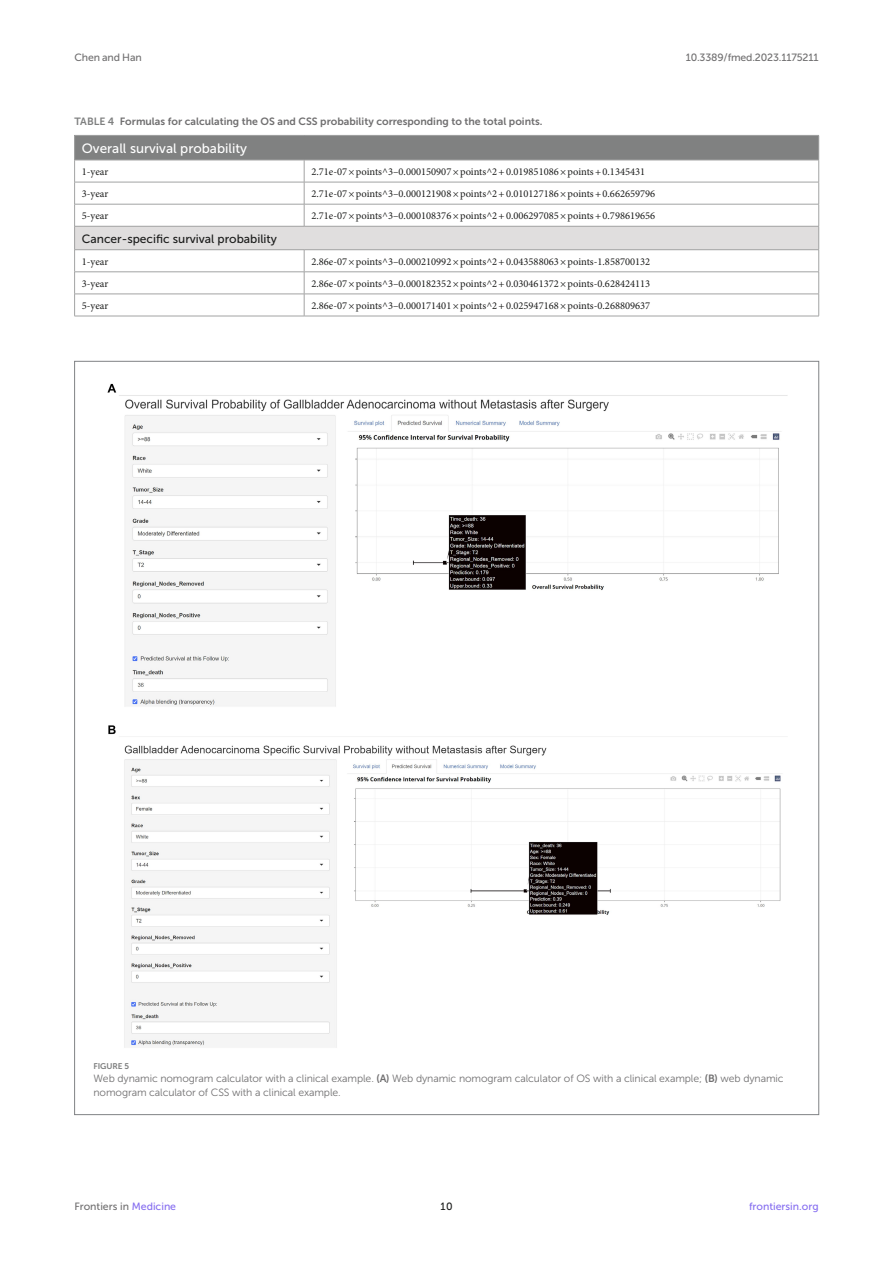
<style>
.page{position:relative;width:893px;height:1263px;background:#fff}
.page>*{position:absolute;margin:0;border:0;box-sizing:border-box;transform-origin:0 0}
.TB_CH{font:13.5px "Museo Sans 500";color:#fff}
.TB_HEAD_1{font:12px "Museo Sans 500";color:#1b1c1b}
.TB_TX{font:10.5px "Minion Pro";color:#1b1c1b}
.FIG_LEG{font:10.5px/13.5px "Museo Sans 300";letter-spacing:-.01em;color:#706f70}
.TT{font:10.5px "Museo Sans 700";color:#706f70}
.t1{font:10.5px "Museo Sans 500";letter-spacing:-.015em;color:#706f70}
.t2{font:10.5px "Museo Sans 500";color:#856df0}
.t3{font:10.5px "Museo Sans 500";color:#1b1c1b}
.FIG_HD{font:8.25px "Museo Sans 700";letter-spacing:-.01em;color:#7e7f7f}
.s1{color:#7e7f7f}
.s2{font-family:"Museo Sans 700"}
.s3{color:#856df0}
</style>
<div class="page">
<div style="left:75px;top:135px;width:744px;height:25px;background:#808181"></div>
<div style="left:75px;top:226px;width:744px;height:24px;background:#e0dede"></div>
<hr style="left:304px;top:204px;width:515px;height:1px;background:#a2a3a3">
<hr style="left:304px;top:272px;width:515px;height:1px;background:#a2a3a3">
<hr style="left:304px;top:294px;width:515px;height:1px;background:#a2a3a3">
<hr style="left:304px;top:316px;width:515px;height:1px;background:#a2a3a3">
<hr style="left:74px;top:204px;width:230px;height:1px;background:#a2a3a3">
<hr style="left:74px;top:272px;width:230px;height:1px;background:#a2a3a3">
<hr style="left:74px;top:294px;width:230px;height:1px;background:#a2a3a3">
<svg style="left:304px;top:250px;width:1px;height:66px"></svg>
<hr style="left:74px;top:316px;width:230px;height:1px;background:#a2a3a3">
<hr style="left:74px;top:135px;width:230px;height:1px;background:#a2a3a3">
<hr style="left:304px;top:135px;width:515px;height:1px;background:#a2a3a3">
<hr style="left:74px;top:160px;width:230px;height:1px;background:#a2a3a3">
<hr style="left:304px;top:160px;width:515px;height:1px;background:#a2a3a3">
<hr style="left:304px;top:182px;width:515px;height:1px;background:#a2a3a3">
<svg style="left:304px;top:160px;width:1px;height:66px"></svg>
<hr style="left:74px;top:182px;width:230px;height:1px;background:#a2a3a3">
<hr style="left:74px;top:226px;width:230px;height:1px;background:#a2a3a3">
<svg style="left:74px;top:136px;width:1px;height:180px"></svg>
<hr style="left:304px;top:226px;width:515px;height:1px;background:#a2a3a3">
<svg style="left:818px;top:136px;width:1px;height:180px"></svg>
<hr style="left:74px;top:249px;width:230px;height:1px;background:#a2a3a3">
<hr style="left:304px;top:249px;width:515px;height:1px;background:#a2a3a3">
<img style="left:107px;top:383px;width:681px;height:665px">
<p class="t1" style="left:74px;top:51px;width:69px">Chen and Han</p>
<p class="t1" style="left:686px;top:51px;width:134px">10.3389/fmed.2023.1175211</p>
<p class="TT" style="left:74px;top:115px;width:470px"><span class="s1">TABLE 4</span> Formulas for calculating the OS and CSS probability corresponding to the total points.</p>
<p class="TB_CH" style="left:82px;top:141px;width:167px">Overall survival probability</p>
<p class="TB_TX" style="left:82px;top:164px;width:28px">1-year</p>
<p class="TB_TX" style="left:311px;top:164px;width:335px">2.71e-07×points^3–0.000150907×points^2+0.019851086×points+0.1345431</p>
<p class="TB_TX" style="left:82px;top:187px;width:28px">3-year</p>
<p class="TB_TX" style="left:311px;top:187px;width:345px">2.71e-07×points^3–0.000121908×points^2+0.010127186×points+0.662659796</p>
<p class="TB_TX" style="left:82px;top:209px;width:28px">5-year</p>
<p class="TB_TX" style="left:311px;top:209px;width:345px">2.71e-07×points^3–0.000108376×points^2+0.006297085×points+0.798619656</p>
<p class="TB_HEAD_1" style="left:82px;top:232px;width:197px">Cancer-specific survival probability</p>
<p class="TB_TX" style="left:82px;top:254px;width:28px">1-year</p>
<p class="TB_TX" style="left:311px;top:254px;width:340px">2.86e-07×points^3–0.000210992×points^2+0.043588063×points-1.858700132</p>
<p class="TB_TX" style="left:82px;top:276px;width:28px">3-year</p>
<p class="TB_TX" style="left:311px;top:276px;width:340px">2.86e-07×points^3–0.000182352×points^2+0.030461372×points-0.628424113</p>
<p class="TB_TX" style="left:82px;top:298px;width:28px">5-year</p>
<p class="TB_TX" style="left:311px;top:298px;width:340px">2.86e-07×points^3–0.000171401×points^2+0.025947168×points-0.268809637</p>
<p class="FIG_HD" style="left:94px;top:1061px;width:37px">FIGURE 5</p>
<p class="FIG_LEG" style="left:94px;top:1072px;width:692px">Web dynamic nomogram calculator with a clinical example. <span class="s2">(A)</span> Web dynamic nomogram calculator of OS with a clinical example; <span class="s2">(B)</span> web dynamic nomogram calculator of CSS with a clinical example.</p>
<p class="t1" style="left:74px;top:1200px;width:103px">Frontiers in <span class="s3">Medicine</span></p>
<p class="t3" style="left:440px;top:1200px;width:14px">10</p>
<p class="t2" style="left:749px;top:1200px;width:71px">frontiersin.org</p>
</div>
